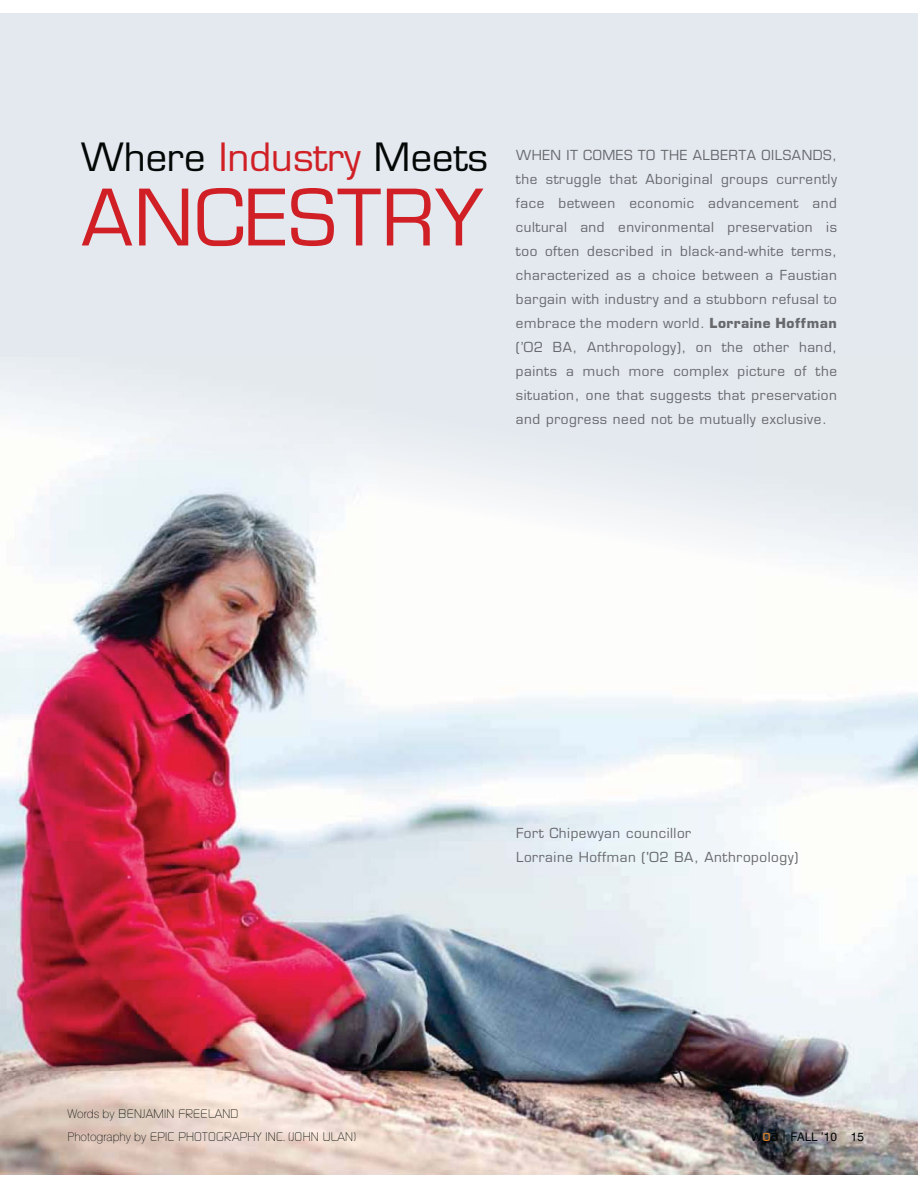
<style>
.page{position:relative;width:918px;height:1188px;background:#fff}
.page>*{position:absolute;margin:0;border:0;box-sizing:border-box;transform-origin:0 0}
.t1{font:75.9px "Eurostile";letter-spacing:.01em;color:#d02026}
.t2{font:38.1px "Eurostile";color:#030806}
.t3{font:13.5px/24px "Eurostile";letter-spacing:.04em;color:#67686c}
.t4{font:300 12px/22.5px "Bazouk Light S Si";letter-spacing:.02em;color:#030806}
.t5{font:12px "Swiss 721 BT";color:#030806}
.s1{color:#d02026}
.s2{font-weight:700}
.s3{font-family:"Swiss 721 BT";font-weight:100}
.s4{font-family:"Bazouk SSK";font-size:15px}
.s5{font-family:"Bazouk SSK";font-size:15px;color:#d37c28}
</style>
<div class="page">
<div style="left:0;top:14px;width:918px;height:1161px;background:#e3e9ef"></div>
<img style="left:0;top:381px;width:918px;height:794px">
<h2 class="t2" style="left:81px;top:142px;width:409px">Where <span class="s1">Industry</span> Meets</h2>
<h1 class="t1" style="left:81px;top:189px;width:404px">ANCESTRY</h1>
<p class="t3" style="left:516px;top:145px;width:323px;text-align:justify">WHEN IT COMES TO THE ALBERTA OILSANDS, the struggle that Aboriginal groups currently face between economic advancement and cultural and environmental preservation is too often described in black-and-white terms, characterized as a choice between a Faustian bargain with industry and a stubborn refusal to embrace the modern world. <span class="s2">Lorraine Hoffman </span>(’02 BA, Anthropology), on the other hand, paints a much more complex picture of the situation, one that suggests that preservation and progress need not be mutually exclusive.</p>
<p class="t4" style="left:67px;top:1103px;width:290px"><span class="s3">Words by</span> BENJAMIN FREELAND<br><span class="s3">Photography by</span> EPIC PHOTOGRAPHY INC. (JOHN ULAN)</p>
<p class="t3" style="left:516px;top:822px;width:284px">Fort Chipewyan councillor<br>Lorraine Hoffman ('02 BA, Anthropology)</p>
<p class="t5" style="left:751px;top:1133px;width:115px"><span class="s4">w</span><span class="s5">o</span><span class="s4">a</span> | FALL ’10 15</p>
</div>
